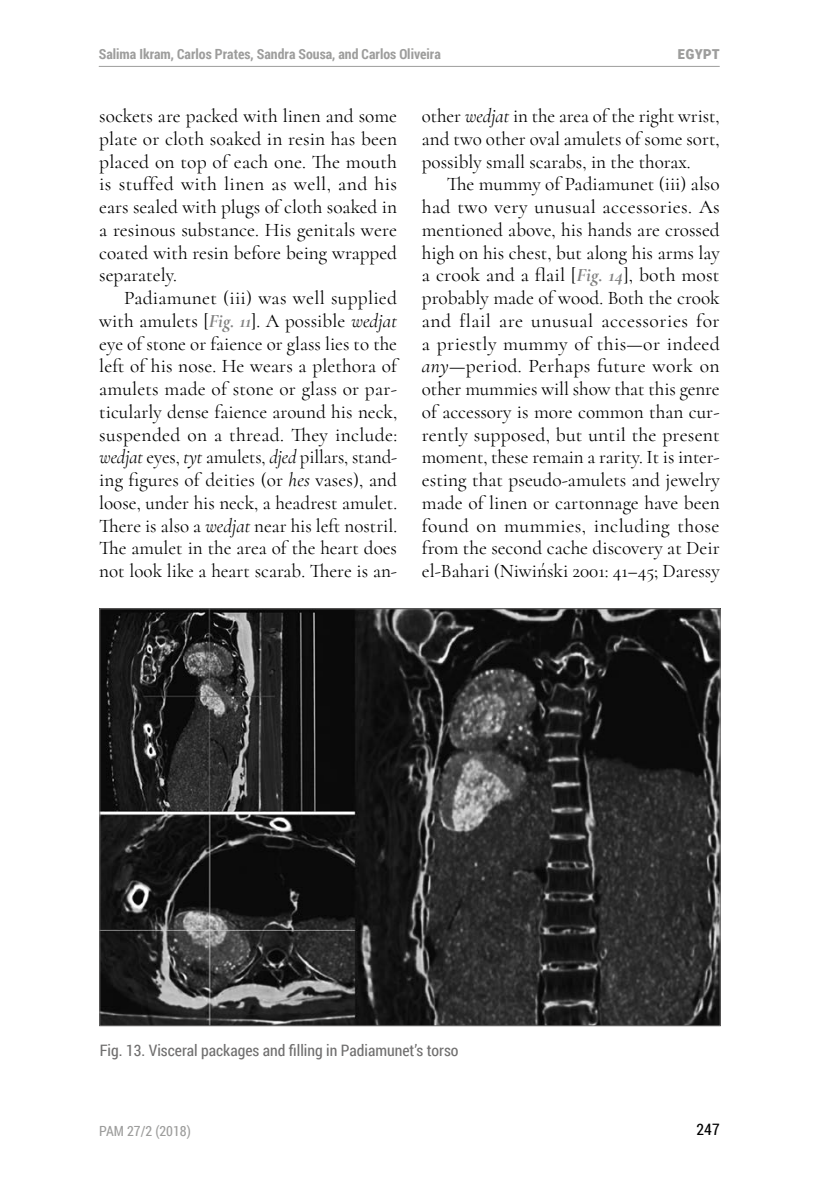
<style>
.page{position:relative;width:819px;height:1191px;background:#fff}
.page>*{position:absolute;margin:0;border:0;box-sizing:border-box;transform-origin:0 0}
.t1{font:19.25px/22.8px "Cormorant";color:#000;text-align:justify}
.t2{font:700 17.5px "Roboto Condensed";color:#9d9d9c}
.t3{font:15.75px "Roboto Condensed";color:#706f6f}
.t4{font:15.75px "Roboto Condensed";color:#000}
.t5{font:700 14px "Roboto Condensed";color:#9d9d9c}
.t6{font:14px "Roboto Condensed";color:#9d9d9c}
.s1{font-weight:700;font-style:italic;color:#818181}
.s2{font-style:italic}
</style>
<div class="page">
<hr style="left:99px;top:66px;width:620px;height:1px;background:#9d9d9c">
<img style="left:101px;top:610px;width:617px;height:414px">
<p class="t5" style="left:99px;top:44px;width:343px">Salima Ikram, Carlos Prates, Sandra Sousa, and Carlos Oliveira</p>
<p class="t2" style="left:677px;top:40px;width:44px">EGYPT</p>
<p class="t1" style="left:99px;top:104px;width:299px">sockets are packed with linen and some plate or cloth soaked in resin has been placed on top of each one. The mouth is stuffed with linen as well, and his ears sealed with plugs of cloth soaked in a resinous substance. His genitals were coated with resin before being wrapped separately.</p>
<p class="t1" style="left:99px;top:286px;width:299px;text-indent:25px">Padiamunet (iii) was well supplied with amulets [<span class="s1">Fig. 11</span>]. A possible <span class="s2">wedjat </span>eye of stone or faience or glass lies to the left of his nose. He wears a plethora of amulets made of stone or glass or par&shy;ticularly dense faience around his neck, suspended on a thread. They include: <span class="s2">wedjat</span> eyes, <span class="s2">tyt</span> amulets, <span class="s2">djed</span> pillars, stand&shy;ing figures of deities (or <span class="s2">hes</span> vases), and loose, under his neck, a headrest amulet.<br>There is also a <span class="s2">wedjat</span> near his left nostril.<br>The amulet in the area of the heart does not look like a heart scarab. There is an-</p>
<p class="t1" style="left:422px;top:104px;width:299px">other <span class="s2">wedjat</span> in the area of the right wrist, and two other oval amulets of some sort, possibly small scarabs, in the thorax.</p>
<p class="t1" style="left:422px;top:173px;width:299px;text-indent:25px">The mummy of Padiamunet (iii) also had two very unusual accessories. As mentioned above, his hands are crossed high on his chest, but along his arms lay a crook and a flail [<span class="s1">Fig. 14</span>], both most probably made of wood. Both the crook and flail are unusual accessories for a priestly mummy of this—or indeed <span class="s2">any—</span>period. Perhaps future work on other mummies will show that this genre of accessory is more common than cur&shy;rently supposed, but until the present moment, these remain a rarity. It is inter&shy;esting that pseudo-amulets and jewelry made of linen or cartonnage have been found on mummies, including those from the second cache discovery at Deir el-Bahari (Niwiński 2001: 41–45; Daressy</p>
<p class="t3" style="left:100px;top:1039px;width:360px">Fig. 13. Visceral packages and filling in Padiamunet’s torso</p>
<p class="t6" style="left:99px;top:1121px;width:93px">PAM 27/2 (2018)</p>
<p class="t4" style="left:696px;top:1119px;width:25px">247</p>
</div>
